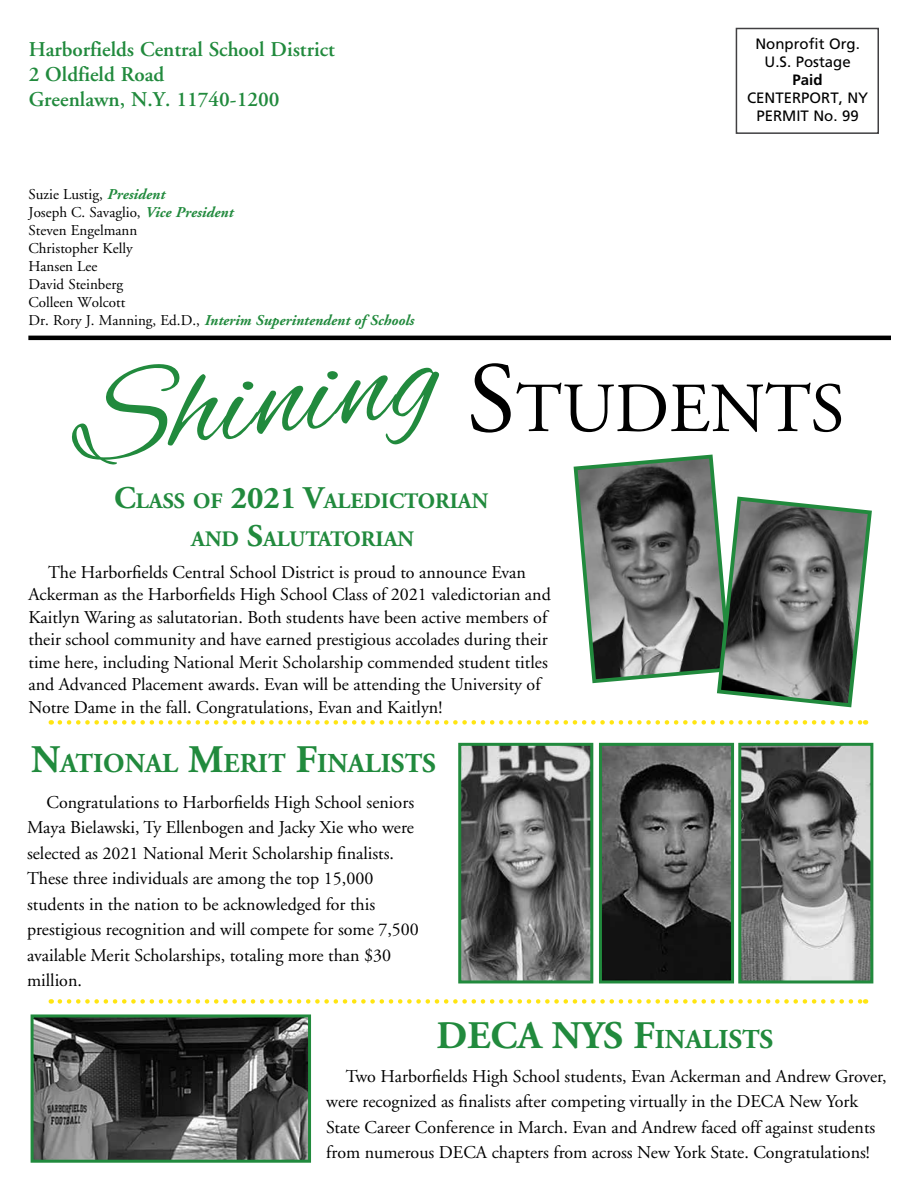
<style>
.page{position:relative;width:918px;height:1188px;background:#fff}
.page>*{position:absolute;margin:0;border:0;box-sizing:border-box;transform-origin:0 0}
.t1{font:131.25px "Alex Brush";color:#218a3d}
.t2{font:70.05px "Adobe Garamond";color:#000}
.t3{font:700 39px "Adobe Garamond";color:#218a3d}
.t4{font:700 27.3px "Adobe Garamond";color:#218a3d}
.t5{font:700 22.05px/37.8px "Adobe Garamond";color:#218a3d;text-align:center}
.t6{font:600 21px/25.2px "Adobe Garamond";color:#218a3d}
.t7{font:18px/25.5px "Adobe Garamond";color:#000}
.t8{font:15px/18px "Adobe Garamond";color:#000}
.t9{font:15px/18px "Frutiger";color:#000;text-align:center}
.t10{font:700 15px "Frutiger";color:#000}
.s1{font-weight:700;font-style:italic;color:#218a3d}
.s2{font-size:100.2px}
.s3{font-size:31.5px}
.s4{font-size:39px}
.s5{font-size:27.3px}
</style>
<div class="page">
<svg style="left:60px;top:720px;width:806px;height:5px"></svg>
<div style="left:736px;top:28px;width:143px;height:106px;border:2px solid #414042"></div>
<hr style="left:28px;top:336px;width:863px;height:4px;background:#000">
<img style="left:462px;top:747px;width:127px;height:232px">
<div style="left:458px;top:743px;width:135px;height:240px;border:3px solid #218a3d"></div>
<svg style="left:573px;top:454px;width:299px;height:254px"></svg>
<img style="left:742px;top:747px;width:127px;height:232px">
<div style="left:738px;top:743px;width:135px;height:240px;border:3px solid #218a3d"></div>
<img style="left:603px;top:747px;width:127px;height:232px">
<div style="left:599px;top:743px;width:135px;height:240px;border:3px solid #218a3d"></div>
<img style="left:35px;top:1018px;width:272px;height:141px">
<div style="left:31px;top:1014px;width:280px;height:149px;border:3px solid #218a3d"></div>
<svg style="left:60px;top:999px;width:806px;height:5px"></svg>
<p class="t6" style="left:29px;top:37px;width:308px">Harborfields Central School District<br>2 Oldfield Road<br>Greenlawn, N.Y. 11740-1200</p>
<p class="t9" style="left:755px;top:35px;width:106px">Nonprofit Org.<br>U.S. Postage</p>
<p class="t10" style="left:793px;top:71px;width:32px">Paid</p>
<p class="t9" style="left:747px;top:89px;width:123px">CENTERPORT, NY<br>PERMIT No. 99</p>
<p class="t8" style="left:28px;top:185px;width:387px">Suzie Lustig, <span class="s1">President<br></span>Joseph C. Savaglio, <span class="s1">Vice President<br></span>Steven Engelmann<br>Christopher Kelly<br>Hansen Lee<br>David Steinberg<br>Colleen Wolcott<br>Dr. Rory J. Manning, Ed.D., <span class="s1">Interim Superintendent of Schools</span></p>
<h1 class="t1" style="left:63px;top:349px;width:371px;rotate:-7deg">Shining</h1>
<h2 class="t2" style="left:467px;top:371px;width:373px"><span class="s2">S</span>TUDENTS</h2>
<p class="t5" style="left:114px;top:483px;width:376px"><span class="s3">C</span>LASS OF <span class="s3">2021 V</span>ALEDICTORIAN<br>AND <span class="s3">S</span>ALUTATORIAN</p>
<p class="t7" style="left:29px;top:561px;width:524px;line-height:22.5px;text-indent:20px">The Harborfields Central School District is proud to announce Evan Ackerman as the Harborfields High School Class of 2021 valedictorian and Kaitlyn Waring as salutatorian. Both students have been active members of their school community and have earned prestigious accolades during their time here, including National Merit Scholarship commended student titles and Advanced Placement awards. Evan will be attending the University of Notre Dame in the fall. Congratulations, Evan and Kaitlyn!</p>
<h3 class="t4" style="left:31px;top:748px;width:405px"><span class="s4">N</span>ATIONAL <span class="s4">M</span>ERIT <span class="s4">F</span>INALISTS</h3>
<p class="t7" style="left:27px;top:790px;width:393px;text-indent:20px">Congratulations to Harborfields High School seniors Maya Bielawski, Ty Ellenbogen and Jacky Xie who were selected as 2021 National Merit Scholarship finalists.<br>These three individuals are among the top 15,000 students in the nation to be acknowledged for this prestigious recognition and will compete for some 7,500 available Merit Scholarships, totaling more than $30 million.</p>
<h3 class="t3" style="left:437px;top:1015px;width:337px">DECA NYS F<span class="s5">INALISTS</span></h3>
<p class="t7" style="left:326px;top:1064px;width:562px;text-indent:20px">Two Harborfields High School students, Evan Ackerman and Andrew Grover, were recognized as finalists after competing virtually in the DECA New York State Career Conference in March. Evan and Andrew faced off against students from numerous DECA chapters from across New York State. Congratulations!</p>
</div>
